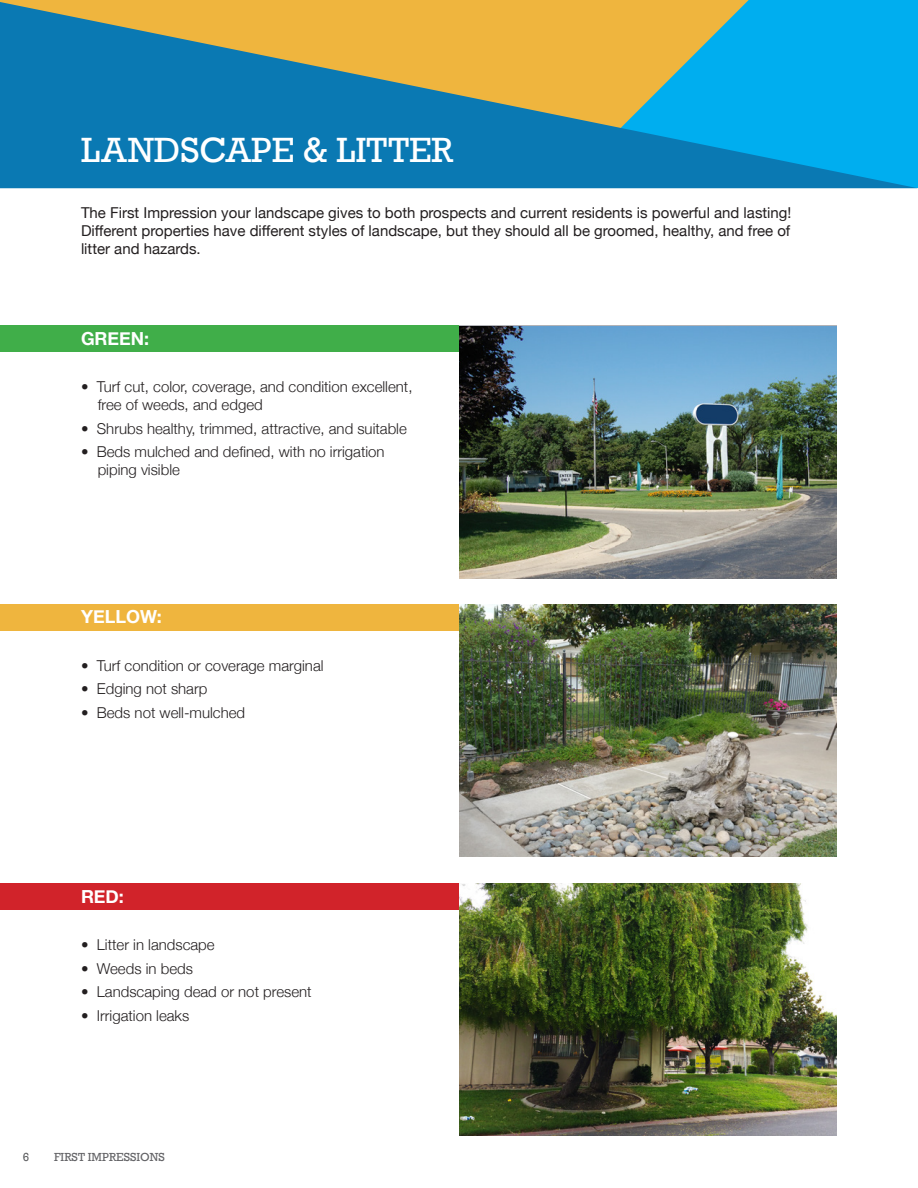
<style>
.page{position:relative;width:918px;height:1188px;background:#fff}
.page>*{position:absolute;margin:0;border:0;box-sizing:border-box;transform-origin:0 0}
.CONTENT_TITLE{font:36px "Rockwell";color:#fff}
.CONTENT_BODY{font:700 18px "Helvetica Neue";color:#fff}
.CONTENT_BODY-2{font:300 15px/18px "Helvetica Neue";color:#231f20}
.Content_Intros{font:15px/18px "Helvetica Neue";color:#231f20;text-align:justify}
.CONTENT_BODY-3{font:12px "Rockwell";color:#636366}
.t1{font:12px "Rockwell";color:#57585a}
</style>
<div class="page">
<div style="left:0;top:325px;width:490px;height:27px;background:#40ae49"></div>
<div style="left:0;top:604px;width:490px;height:28px;background:#efb53e"></div>
<div style="left:0;top:884px;width:490px;height:26px;background:#d1232a"></div>
<svg style="left:0;top:0;width:918px;height:188px;background:#48959f"></svg>
<img style="left:459px;top:884px;width:378px;height:252px">
<img style="left:459px;top:604px;width:378px;height:252px">
<img style="left:459px;top:327px;width:378px;height:252px">
<p class="CONTENT_TITLE" style="left:81px;top:129px;width:374px">LANDSCAPE &amp; LITTER</p>
<p class="Content_Intros" style="left:81px;top:205px;width:712px">The First Impression your landscape gives to both prospects and current residents is powerful and lasting!<br>Different properties have different styles of landscape, but they should all be groomed, healthy, and free of litter and hazards.</p>
<p class="CONTENT_BODY" style="left:81px;top:324px;width:70px">GREEN:</p>
<p class="CONTENT_BODY-2" style="left:98px;top:376px;width:316px;text-indent:-17px">• Turf cut, color, coverage, and condition excellent, free of weeds, and edged</p>
<p class="CONTENT_BODY-2" style="left:81px;top:418px;width:327px">• Shrubs healthy, trimmed, attractive, and suitable</p>
<p class="CONTENT_BODY-2" style="left:98px;top:442px;width:288px;text-indent:-17px">• Beds mulched and defined, with no irrigation piping visible</p>
<p class="CONTENT_BODY" style="left:81px;top:603px;width:82px">YELLOW:</p>
<p class="CONTENT_BODY-2" style="left:81px;top:655px;width:244px">• Turf condition or coverage marginal</p>
<p class="CONTENT_BODY-2" style="left:81px;top:679px;width:128px">• Edging not sharp</p>
<p class="CONTENT_BODY-2" style="left:81px;top:702px;width:166px">• Beds not well-mulched</p>
<p class="CONTENT_BODY" style="left:81px;top:882px;width:45px">RED:</p>
<p class="CONTENT_BODY-2" style="left:81px;top:934px;width:135px">• Litter in landscape</p>
<p class="CONTENT_BODY-2" style="left:81px;top:958px;width:113px">• Weeds in beds</p>
<p class="CONTENT_BODY-2" style="left:81px;top:982px;width:232px">• Landscaping dead or not present</p>
<p class="CONTENT_BODY-2" style="left:81px;top:1005px;width:110px">• Irrigation leaks</p>
<p class="t1" style="left:23px;top:1150px;width:8px">6</p>
<p class="CONTENT_BODY-3" style="left:54px;top:1150px;width:112px">FIRST IMPRESSIONS</p>
</div>
